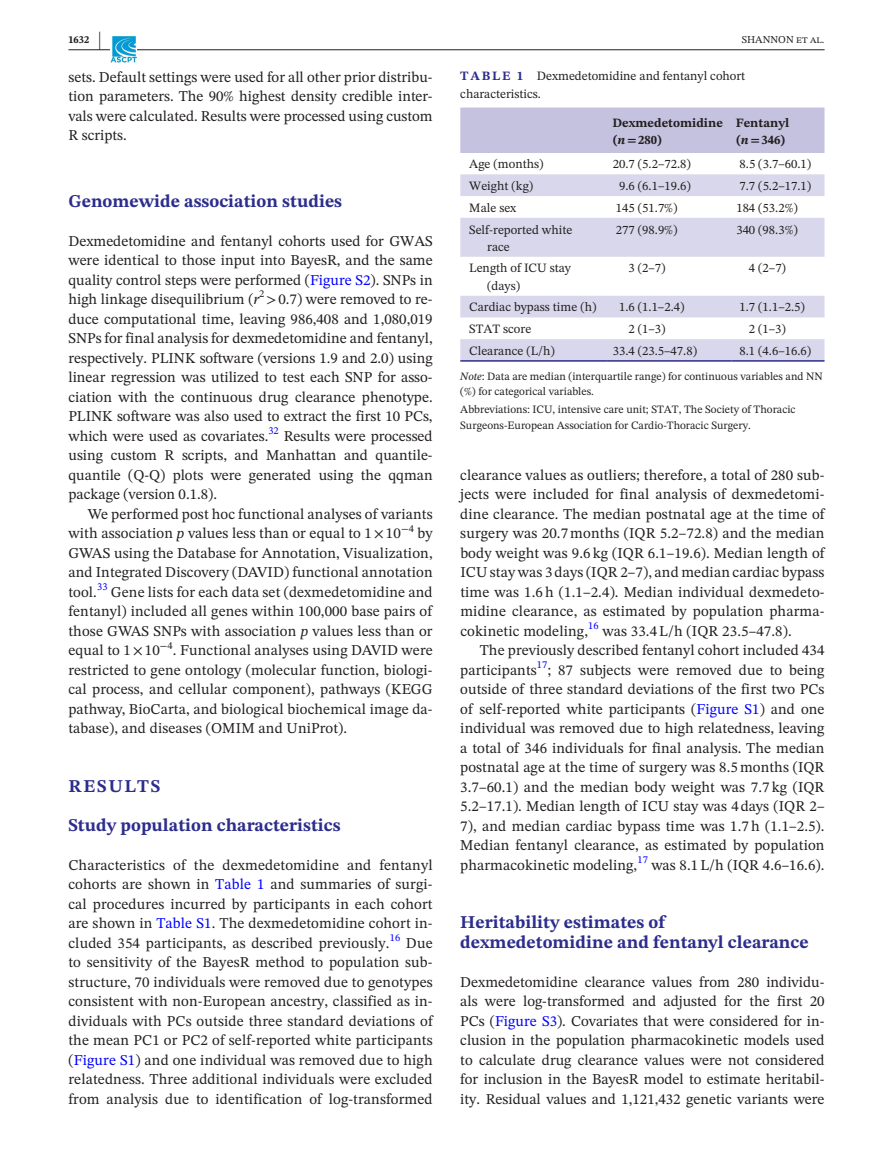
<style>
.page{position:relative;width:893px;height:1174px;background:#fff}
.page>*{position:absolute;margin:0;border:0;box-sizing:border-box;transform-origin:0 0}
.t1{font:700 18px/39px "STIX Two Text";color:#2c2d8c}
.t2{font:15px/19.5px "STIX Two Text";letter-spacing:.005em;color:#231f20;text-align:justify}
.t3{font:12.75px/17.2px "STIX Two Text";color:#231f20}
.t4{font:700 12.75px/17.2px "STIX Two Text";color:#231f20}
.t5{font:11.25px/15.8px "STIX Two Text";color:#231f20}
.t6{font:10.5px "STIX Two Text";color:#231f20}
.t7{font:10.5px "STIX Two Text";letter-spacing:.005em;color:#00f}
.t8{font:700 10.5px "STIX Two Text";color:#231f20}
.s1{font-size:21px}
.s2{font-weight:700;color:#2c2d8c}
.s3{font-style:italic}
.s4{font-family:"STIX"}
.s5{color:#00f}
</style>
<div class="page">
<hr style="left:68px;top:49px;width:756px;height:1px;background:#231f20">
<img style="left:111px;top:37px;width:25px;height:25px">
<div style="left:460px;top:108px;width:364px;height:45px;background:#c4c2df"></div>
<svg style="left:460px;top:174px;width:364px;height:186px;fill:#d9d7eb"></svg>
<hr style="left:460px;top:360px;width:148px;height:2px;background:#2c2d8c">
<hr style="left:608px;top:360px;width:123px;height:2px;background:#2c2d8c">
<hr style="left:731px;top:360px;width:93px;height:2px;background:#2c2d8c">
<p class="t8" style="left:68px;top:32px;width:34px">1632 <span class="s1">|</span></p>
<p class="t6" style="left:742px;top:32px;width:84px">SHANNON et al.</p>
<p class="t2" style="left:68px;top:67px;width:366px">sets. Default settings were used for all other prior distribu&shy;tion parameters. The 90% highest density credible inter&shy;vals were calculated. Results were processed using custom R scripts.</p>
<p class="t3" style="left:460px;top:66px;width:287px;line-height:18px"><span class="s2">TABLE 1</span> Dexmedetomidine and fentanyl cohort characteristics.</p>
<p class="t4" style="left:612px;top:114px;width:112px">Dexmedetomidine (<span class="s3">n</span><span class="s4">=</span>280)</p>
<p class="t4" style="left:736px;top:114px;width:55px">Fentanyl (<span class="s3">n</span><span class="s4">=</span>346)</p>
<p class="t3" style="left:469px;top:155px;width:76px">Age (months)</p>
<p class="t3" style="left:613px;top:155px;width:79px">20.7 (5.2–72.8)</p>
<p class="t3" style="left:740px;top:155px;width:73px">8.5 (3.7–60.1)</p>
<p class="t3" style="left:469px;top:177px;width:65px">Weight (kg)</p>
<p class="t3" style="left:619px;top:177px;width:73px">9.6 (6.1–19.6)</p>
<p class="t3" style="left:739px;top:177px;width:73px">7.7 (5.2–17.1)</p>
<p class="t3" style="left:469px;top:199px;width:49px">Male sex</p>
<p class="t3" style="left:616px;top:199px;width:63px">145 (51.7%)</p>
<p class="t3" style="left:736px;top:199px;width:63px">184 (53.2%)</p>
<p class="t3" style="left:487px;top:220px;width:87px;text-indent:-18px">Self-reported white race</p>
<p class="t3" style="left:616px;top:220px;width:63px">277 (98.9%)</p>
<p class="t3" style="left:736px;top:220px;width:63px">340 (98.3%)</p>
<p class="t3" style="left:487px;top:259px;width:85px;text-indent:-18px">Length of ICU stay (days)</p>
<p class="t3" style="left:629px;top:259px;width:39px">3 (2–7)</p>
<p class="t3" style="left:749px;top:259px;width:39px">4 (2–7)</p>
<p class="t3" style="left:469px;top:298px;width:129px">Cardiac bypass time (h)</p>
<p class="t3" style="left:619px;top:298px;width:67px">1.6 (1.1–2.4)</p>
<p class="t3" style="left:739px;top:298px;width:67px">1.7 (1.1–2.5)</p>
<p class="t3" style="left:469px;top:320px;width:63px">STAT score</p>
<p class="t3" style="left:628px;top:320px;width:39px">2 (1–3)</p>
<p class="t3" style="left:749px;top:320px;width:39px">2 (1–3)</p>
<p class="t3" style="left:469px;top:342px;width:87px">Clearance (L/h)</p>
<p class="t3" style="left:613px;top:342px;width:86px">33.4 (23.5–47.8)</p>
<p class="t3" style="left:739px;top:342px;width:73px">8.1 (4.6–16.6)</p>
<p class="t5" style="left:460px;top:368px;width:364px"><span class="s3">Note</span>: Data are median (interquartile range) for continuous variables and NN (%) for categorical variables.</p>
<p class="t5" style="left:460px;top:402px;width:337px">Abbreviations: ICU, intensive care unit; STAT, The Society of Thoracic<br>Surgeons-European Association for Cardio-Thoracic Surgery.</p>
<p class="t1" style="left:68px;top:182px;width:275px">Genomewide association studies</p>
<p class="t2" style="left:68px;top:231px;width:366px">Dexmedetomidine and fentanyl cohorts used for GWAS were identical to those input into BayesR, and the same quality control steps were performed (<span class="s5">Figure S2</span>). SNPs in high linkage disequilibrium (<span class="s3">r</span></p>
<p class="t6" style="left:259px;top:286px;width:7px">2</p>
<p class="t2" style="left:68px;top:289px;width:366px;text-indent:198px"><span class="s4">&gt;</span>0.7) were removed to re&shy;duce computational time, leaving 986,408 and 1,080,019<br>SNPs for final analysis for dexmedetomidine and fentanyl, respectively. PLINK software (versions 1.9 and 2.0) using linear regression was utilized to test each SNP for asso&shy;ciation with the continuous drug clearance phenotype.<br>PLINK software was also used to extract the first 10 PCs, which were used as covariates.</p>
<p class="t7" style="left:268px;top:423px;width:12px">32</p>
<p class="t2" style="left:68px;top:426px;width:366px;text-indent:215px">Results were processed using custom R scripts, and Manhattan and quantile&shy;quantile (Q-Q) plots were generated using the qqman package (version 0.1.8).</p>
<p class="t2" style="left:68px;top:504px;width:366px;text-indent:20px">We performed post hoc functional analyses of variants with association <span class="s3">p</span> values less than or equal to 1<span class="s4">×</span>10</p>
<p class="t2" style="left:460px;top:465px;width:366px">clearance values as outliers; therefore, a total of 280 sub&shy;jects were included for final analysis of dexmedetomi&shy;dine clearance. The median postnatal age at the time of surgery was 20.7 months (IQR 5.2–72.8) and the median body weight was 9.6 kg (IQR 6.1–19.6). Median length of ICU stay was 3 days (IQR 2–7), and median cardiac bypass time was 1.6h (1.1–2.4). Median individual dexmedeto&shy;midine clearance, as estimated by population pharma&shy;cokinetic modeling,<sup>16</sup> was 33.4L/h (IQR 23.5–47.8).</p>
<p class="t2" style="left:460px;top:640px;width:366px;text-indent:20px">The previously described fentanyl cohort included 434 participants</p>
<p class="t6" style="left:401px;top:520px;width:14px">−4</p>
<p class="t2" style="left:68px;top:523px;width:366px;text-indent:349px">by GWAS using the Database for Annotation, Visualization, and Integrated Discovery (DAVID) functional annotation tool.</p>
<p class="t7" style="left:97px;top:579px;width:12px">33</p>
<p class="t2" style="left:68px;top:582px;width:366px;text-indent:42px">Gene lists for each data set (dexmedetomidine and fentanyl) included all genes within 100,000 base pairs of those GWAS SNPs with association <span class="s3">p</span> values less than or equal to 1<span class="s4">×</span>10</p>
<p class="t6" style="left:160px;top:637px;width:14px">−4</p>
<p class="t2" style="left:68px;top:640px;width:366px;text-indent:104px">. Functional analyses using DAVID were restricted to gene ontology (molecular function, biologi&shy;cal process, and cellular component), pathways (KEGG pathway, BioCarta, and biological biochemical image da&shy;tabase), and diseases (OMIM and UniProt).</p>
<p class="t7" style="left:537px;top:657px;width:12px">17</p>
<p class="t2" style="left:460px;top:660px;width:366px;text-indent:87px">; 87 subjects were removed due to being outside of three standard deviations of the first two PCs of self-reported white participants (<span class="s5">Figure S1</span>) and one individual was removed due to high relatedness, leaving a total of 346 individuals for final analysis. The median postnatal age at the time of surgery was 8.5months (IQR 3.7–60.1) and the median body weight was 7.7 kg (IQR 5.2–17.1). Median length of ICU stay was 4 days (IQR 2– 7), and median cardiac bypass time was 1.7h (1.1–2.5).<br>Median fentanyl clearance, as estimated by population pharmacokinetic modeling,</p>
<p class="t1" style="left:68px;top:767px;width:274px">RESULTS<br>Study population characteristics</p>
<p class="t2" style="left:68px;top:855px;width:366px">Characteristics of the dexmedetomidine and fentanyl cohorts are shown in <span class="s5">Table 1</span> and summaries of surgi&shy;cal procedures incurred by participants in each cohort are shown in <span class="s5">Table S1</span>. The dexmedetomidine cohort in&shy;cluded 354 participants, as described previously.</p>
<p class="t7" style="left:637px;top:852px;width:12px">17</p>
<p class="t2" style="left:651px;top:855px;width:174px">was 8.1L/h (IQR 4.6–16.6).</p>
<p class="t1" style="left:460px;top:913px;width:350px;line-height:19.5px">Heritability estimates of dexmedetomidine and fentanyl clearance</p>
<p class="t2" style="left:460px;top:972px;width:366px">Dexmedetomidine clearance values from 280 individu&shy;als were log-transformed and adjusted for the first 20<br>PCs (<span class="s5">Figure S3</span>). Covariates that were considered for in&shy;clusion in the population pharmacokinetic models used to calculate drug clearance values were not considered for inclusion in the BayesR model to estimate heritabil&shy;ity. Residual values and 1,121,432 genetic variants were</p>
<p class="t7" style="left:390px;top:930px;width:12px">16</p>
<p class="t2" style="left:68px;top:933px;width:366px;text-indent:337px">Due to sensitivity of the BayesR method to population sub&shy;structure, 70 individuals were removed due to genotypes consistent with non-European ancestry, classified as in&shy;dividuals with PCs outside three standard deviations of the mean PC1 or PC2 of self-reported white participants (<span class="s5">Figure S1</span>) and one individual was removed due to high relatedness. Three additional individuals were excluded from analysis due to identification of log-transformed</p>
</div>
